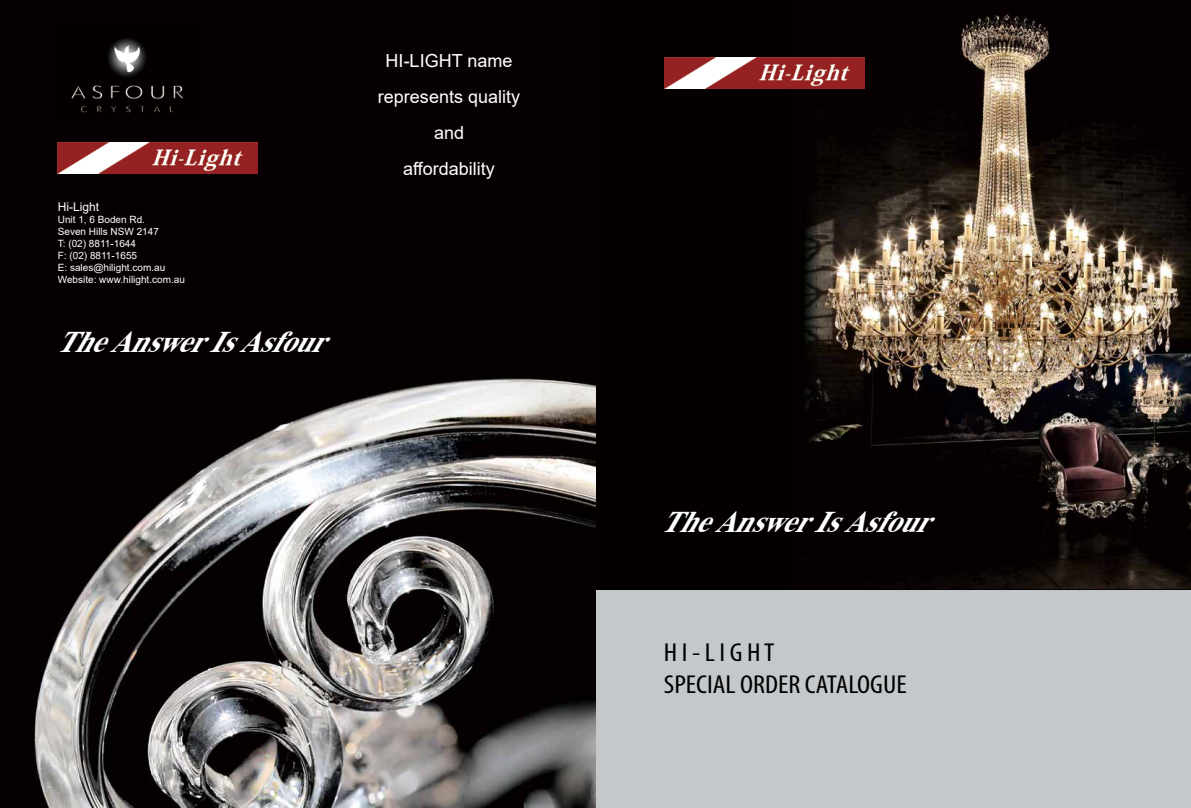
<style>
.page{position:relative;width:1191px;height:808px;background:#040000}
.page>*{position:absolute;margin:0;border:0;box-sizing:border-box;transform-origin:0 0}
.t1{font:italic 700 30px "Dutch 801 BT";color:#fff;scale:.96 1}
.t2{font:condensed 26px/31.2px "Myriad Pro";color:#000;scale:1.12 1}
.t3{font:18px/36px "Arial";color:#fff;text-align:center}
.t4{font:12px "Arial";color:#fff}
.t5{font:10px/12px "Arial";color:#fff}
</style>
<div class="page">
<div style="left:587px;top:591px;width:604px;height:217px;background:#c5c8ca"></div>
<img style="left:34px;top:142px;width:561px;height:666px">
<img style="left:791px;top:12px;width:400px;height:577px">
<img style="left:664px;top:57px;width:200px;height:31px">
<img style="left:58px;top:143px;width:200px;height:31px">
<img style="left:71px;top:38px;width:112px;height:75px">
<p class="t4" style="left:58px;top:198px;width:43px">Hi-Light</p>
<p class="t5" style="left:58px;top:213px;width:129px">Unit 1, 6 Boden Rd.<br>Seven Hills NSW 2147<br>T: (02) 8811-1644<br>F: (02) 8811-1655<br>E: sales@hilight.com.au<br>Website: www.hilight.com.au</p>
<h1 class="t1" style="left:56px;top:324px;width:301px">TheAnswerIsAsfour</h1>
<h3 class="t3" style="left:378px;top:43px;width:144px">HI-LIGHT name represents quality and<br>affordability</h3>
<h1 class="t1" style="left:660px;top:503px;width:301px">TheAnswerIsAsfour</h1>
<h2 class="t2" style="left:664px;top:637px;width:218px">H I - L I G H T<br>SPECIAL ORDER CATALOGUE</h2>
</div>
